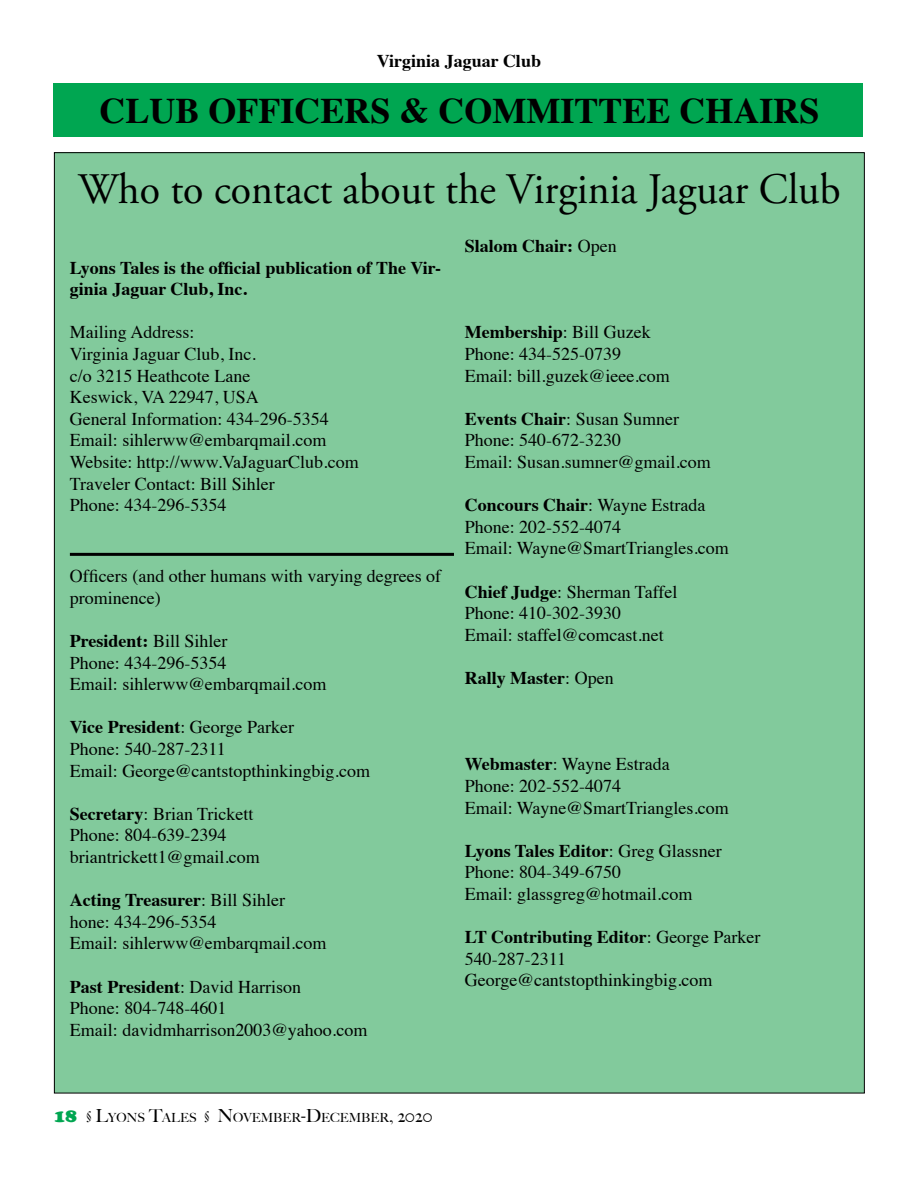
<style>
.page{position:relative;width:918px;height:1188px;background:#fff}
.page>*{position:absolute;margin:0;border:0;box-sizing:border-box;transform-origin:0 0}
.t1{font:43.5px "Adobe Garamond Pro";color:#000;scale:.96 1}
.t2{font:700 36px "Times";color:#000}
.t3{font:18px/21.6px "Times";color:#000}
.t4{font:700 18px/21.6px "Times";color:#000}
.t5{font:500 12.6px "Big Caslon";color:#000}
.s1{font-weight:700}
.s2{font-weight:400}
.s3{font-family:"Cooper Black Std";font-weight:400;font-size:18px;color:#00a651}
.s4{font-size:12px}
.s5{font-size:18px}
</style>
<div class="page">
<div style="left:53px;top:83px;width:810px;height:54px;background:#00a651"></div>
<div style="left:54px;top:153px;width:810px;height:940px;background:#82ca9c"></div>
<hr style="left:70px;top:553px;width:384px;height:3px;background:#000">
<p class="t4" style="left:377px;top:49px;width:166px">Virginia Jaguar Club</p>
<h2 class="t2" style="left:100px;top:77px;width:722px">CLUB OFFICERS &amp; COMMITTEE CHAIRS</h2>
<h1 class="t1" style="left:78px;top:163px;width:796px">Who to contact about the Virginia Jaguar Club</h1>
<p class="t4" style="left:70px;top:255px;width:373px">Lyons Tales is the official publication of The Vir&shy;ginia Jaguar Club, Inc.</p>
<p class="t3" style="left:70px;top:320px;width:290px">Mailing Address:<br>Virginia Jaguar Club, Inc.<br>c/o 3215 Heathcote Lane<br>Keswick, VA 22947, USA<br>General Information: 434-296-5354<br>Email: sihlerww@embarqmail.com<br>Website: http://www.VaJaguarClub.com<br>Traveler Contact: Bill Sihler<br>Phone: 434-296-5354</p>
<p class="t3" style="left:70px;top:564px;width:373px">Officers (and other humans with varying degrees of prominence)</p>
<p class="t3" style="left:70px;top:629px;width:258px"><span class="s1">President:</span> Bill Sihler<br>Phone: 434-296-5354<br>Email: sihlerww@embarqmail.com</p>
<p class="t3" style="left:70px;top:715px;width:302px"><span class="s1">Vice President</span>: George Parker<br>Phone: 540-287-2311<br>Email: George@cantstopthinkingbig.com</p>
<p class="t3" style="left:70px;top:801px;width:192px"><span class="s1">Secretary</span>: Brian Trickett<br>Phone: 804-639-2394 briantrickett1@gmail.com</p>
<p class="t3" style="left:70px;top:888px;width:258px"><span class="s1">Acting Treasurer</span>: Bill Sihler hone: 434-296-5354<br>Email: sihlerww@embarqmail.com</p>
<p class="t3" style="left:70px;top:974px;width:299px"><span class="s1">Past President</span>: David Harrison<br>Phone: 804-748-4601<br>Email: davidmharrison2003@yahoo.com</p>
<p class="t4" style="left:465px;top:233px;width:153px">Slalom Chair: <span class="s2">Open</span></p>
<p class="t3" style="left:465px;top:320px;width:207px"><span class="s1">Membership</span>: Bill Guzek<br>Phone: 434-525-0739<br>Email: bill.guzek@ieee.com</p>
<p class="t3" style="left:465px;top:406px;width:248px"><span class="s1">Events Chair</span>: Susan Sumner<br>Phone: 540-672-3230<br>Email: Susan.sumner@gmail.com</p>
<p class="t3" style="left:465px;top:493px;width:266px"><span class="s1">Concours Chair</span>: Wayne Estrada<br>Phone: 202-552-4074<br>Email: Wayne@SmartTriangles.com</p>
<p class="t3" style="left:465px;top:579px;width:214px"><span class="s1">Chief Judge</span>: Sherman Taffel<br>Phone: 410-302-3930<br>Email: staffel@comcast.net</p>
<p class="t4" style="left:465px;top:665px;width:150px">Rally Master<span class="s2">: Open</span></p>
<p class="t3" style="left:465px;top:752px;width:266px"><span class="s1">Webmaster</span>: Wayne Estrada<br>Phone: 202-552-4074<br>Email: Wayne@SmartTriangles.com</p>
<p class="t3" style="left:465px;top:838px;width:259px"><span class="s1">Lyons Tales Editor</span>: Greg Glassner<br>Phone: 804-349-6750<br>Email: glassgreg@hotmail.com</p>
<p class="t3" style="left:465px;top:925px;width:297px"><span class="s1">LT Contributing Editor</span>: George Parker<br>540-287-2311<br>George@cantstopthinkingbig.com</p>
<p class="t5" style="left:54px;top:1107px;width:380px"><span class="s3">18</span> <span class="s4">§</span> <span class="s5">L</span>YONS <span class="s5">T</span>ALES <span class="s4">§</span> <span class="s5">N</span>OVEMBER<span class="s5">-D</span>ECEMBER<span class="s5">, 2020</span></p>
</div>
